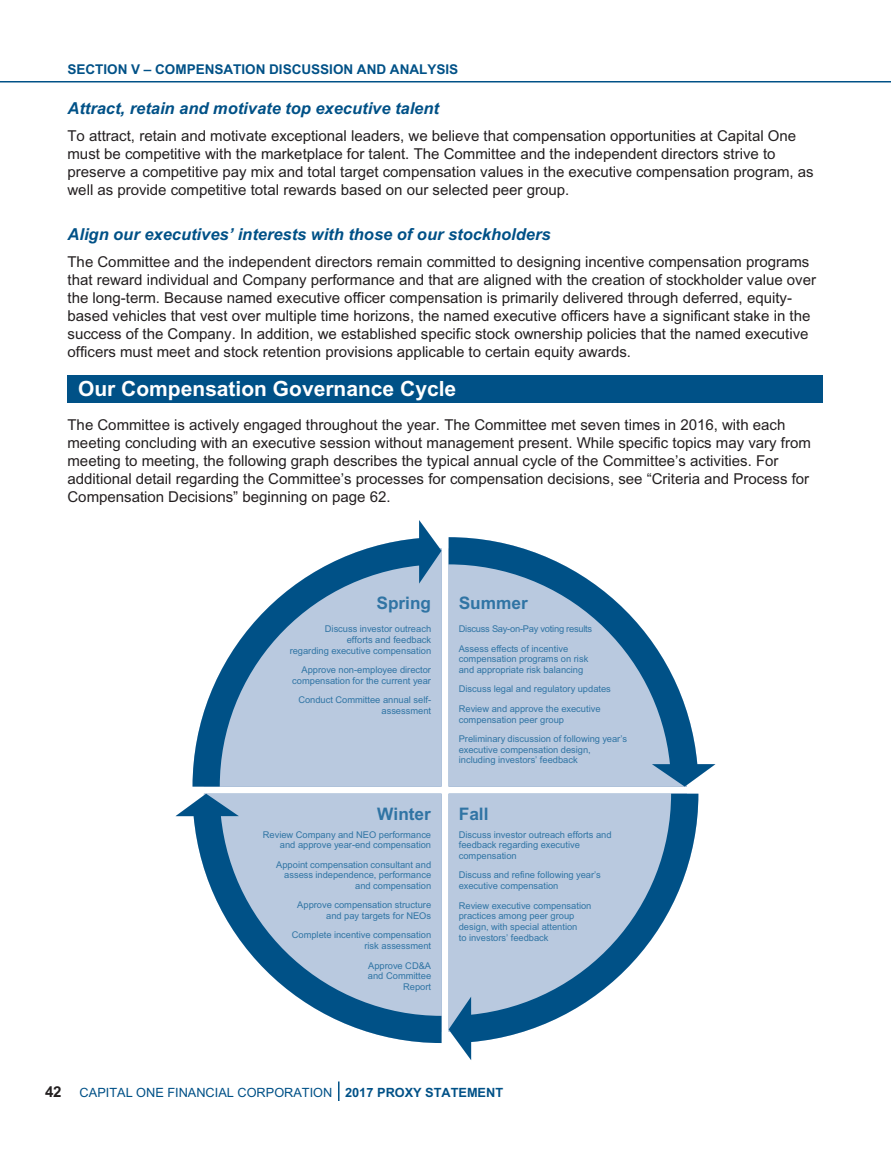
<style>
.page{position:relative;width:891px;height:1161px;background:#fff}
.page>*{position:absolute;margin:0;border:0;box-sizing:border-box;transform-origin:0 0}
.t1{font:700 21px "Arial";color:#fff}
.t2{font:700 17.25px "Arial";color:#3074a4}
.t3{font:italic 700 16.5px "Arial";color:#005187}
.t4{font:15px/18px "Arial";color:#231f20}
.t5{font:700 13.5px "Arial";color:#005187}
.t6{font:12.75px "Arial";color:#005187}
.t7{font:9.3px/10.6px "Arial";color:#3074a4;text-align:right}
.t8{font:9.3px/19.5px "Arial";letter-spacing:-.025em;color:#3074a4}
.s1{font-weight:700;font-size:15px;color:#231f20}
.s2{font-weight:700}
</style>
<div class="page">
<hr style="left:0;top:81px;width:891px;height:1px;background:#005187">
<div style="left:68px;top:375px;width:756px;height:27px;background:#005187"></div>
<svg style="left:449px;top:537px;width:266px;height:250px;fill:#b9c9df"></svg>
<svg style="left:193px;top:520px;width:249px;height:267px;fill:#b9c9df"></svg>
<svg style="left:449px;top:794px;width:249px;height:266px;fill:#b9c9df"></svg>
<svg style="left:176px;top:794px;width:266px;height:249px;fill:#b9c9df"></svg>
<svg style="left:338px;top:1082px;width:2px;height:18px"></svg>
<p class="t5" style="left:68px;top:64px;width:392px">SECTION V – COMPENSATION DISCUSSION AND ANALYSIS</p>
<p class="t3" style="left:68px;top:102px;width:373px">Attract, retain and motivate top executive talent</p>
<p class="t4" style="left:68px;top:128px;width:748px">To attract, retain and motivate exceptional leaders, we believe that compensation opportunities at Capital One must be competitive with the marketplace for talent. The Committee and the independent directors strive to preserve a competitive pay mix and total target compensation values in the executive compensation program, as well as provide competitive total rewards based on our selected peer group.</p>
<p class="t3" style="left:68px;top:228px;width:485px">Align our executives’ interests with those of our stockholders</p>
<p class="t4" style="left:68px;top:254px;width:750px">The Committee and the independent directors remain committed to designing incentive compensation programs that reward individual and Company performance and that are aligned with the creation of stockholder value over the long-term. Because named executive officer compensation is primarily delivered through deferred, equity&shy;based vehicles that vest over multiple time horizons, the named executive officers have a significant stake in the success of the Company. In addition, we established specific stock ownership policies that the named executive officers must meet and stock retention provisions applicable to certain equity awards.</p>
<h1 class="t1" style="left:78px;top:381px;width:380px">Our Compensation Governance Cycle</h1>
<p class="t4" style="left:68px;top:417px;width:745px">The Committee is actively engaged throughout the year. The Committee met seven times in 2016, with each meeting concluding with an executive session without management present. While specific topics may vary from meeting to meeting, the following graph describes the typical annual cycle of the Committee’s activities. For additional detail regarding the Committee’s processes for compensation decisions, see “Criteria and Process for Compensation Decisions” beginning on page 62.</p>
<p class="t2" style="left:377px;top:597px;width:56px">Spring</p>
<p class="t7" style="left:290px;top:625px;width:143px">Discuss investor outreach<br>efforts and feedback<br>regarding executive compensation</p>
<p class="t7" style="left:292px;top:665px;width:140px">Approve non-employee director compensation for the current year</p>
<p class="t7" style="left:298px;top:695px;width:134px">Conduct Committee annual self&shy;assessment</p>
<p class="t2" style="left:377px;top:807px;width:55px">Winter</p>
<p class="t7" style="left:263px;top:830px;width:170px">Review Company and NEO performance and approve year-end compensation</p>
<p class="t7" style="left:276px;top:860px;width:156px">Appoint compensation consultant and assess independence, performance and compensation</p>
<p class="t7" style="left:297px;top:901px;width:135px">Approve compensation structure and pay targets for NEOs</p>
<p class="t7" style="left:292px;top:931px;width:141px">Complete incentive compensation risk assessment</p>
<p class="t7" style="left:368px;top:961px;width:65px">Approve CD&amp;A and Committee<br>Report</p>
<p class="t2" style="left:459px;top:597px;width:71px">Summer</p>
<p class="t8" style="left:459px;top:620px;width:135px">Discuss Say-on-Pay voting results<br>Assess effects of incentive</p>
<p class="t7" style="left:459px;top:655px;width:131px;text-align:left">compensation programs on risk and appropriate risk balancing</p>
<p class="t7" style="left:459px;top:704px;width:143px;text-align:left">Review and approve the executive compensation peer group</p>
<p class="t7" style="left:459px;top:685px;width:154px">Discuss legal and regulatory updates</p>
<p class="t7" style="left:459px;top:734px;width:170px;text-align:left">Preliminary discussion of following year’s executive compensation design, including investors’ feedback</p>
<p class="t2" style="left:459px;top:807px;width:31px">Fall</p>
<p class="t7" style="left:459px;top:830px;width:154px;text-align:left">Discuss investor outreach efforts and feedback regarding executive compensation</p>
<p class="t7" style="left:459px;top:871px;width:144px;text-align:left">Discuss and refine following year’s executive compensation</p>
<p class="t7" style="left:459px;top:901px;width:134px;text-align:left">Review executive compensation practices among peer group design, with special attention<br>to investors’ feedback</p>
<p class="t6" style="left:45px;top:1087px;width:460px"><span class="s1">42</span> CAPITAL ONE FINANCIAL CORPORATION <span class="s2">2017 PROXY STATEMENT</span></p>
</div>
